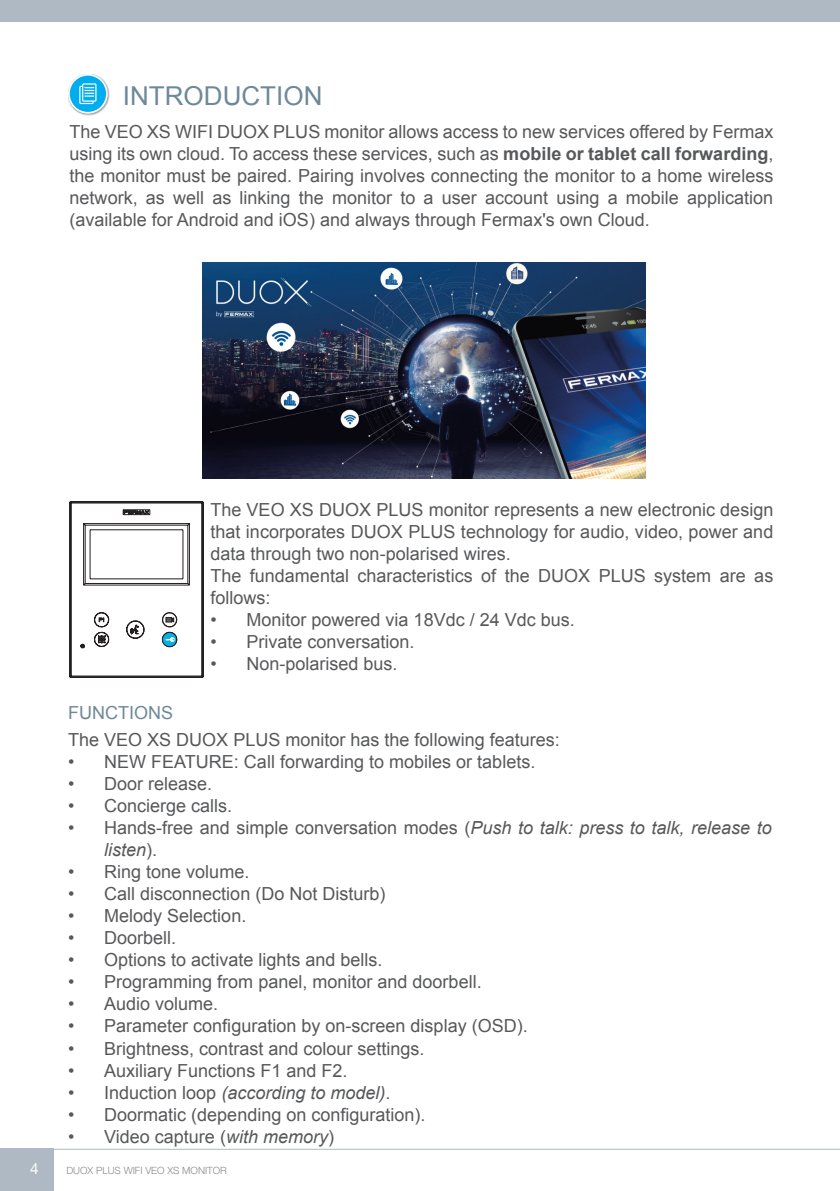
<style>
.page{position:relative;width:840px;height:1191px;background:#fff}
.page>*{position:absolute;margin:0;border:0;box-sizing:border-box;transform-origin:0 0}
.TITULO1{font:26px "Arial";color:#6d899a}
.TEXTO_1{font:18px/22px "Arial";color:#57585a}
.t1{font:italic 18px "Arial";color:#57585a}
.TITULO2{font:18px "Arial";color:#6d899a}
.t2{font:15.4px "Helvetica Neue";color:#fff}
.t3{font:300 10px "Helvetica Neue LT Std";color:#8a8a8e}
.s1{font-weight:700}
.s2{font-style:italic}
.s3{font-style:normal}
</style>
<div class="page">
<div style="left:0;top:1148px;width:53px;height:43px;background:#aeb9c4"></div>
<hr style="left:0;top:1148px;width:839px;height:1px;background:#aeb9c4">
<div style="left:0;top:0;width:839px;height:22px;background:#aeb9c4"></div>
<div style="left:68px;top:74px;width:41px;height:41px;background:#231f20;opacity:.4"></div>
<div style="left:69px;top:75px;width:38px;height:38px;background:#00aeef;border-radius:50%"></div>
<div style="left:68px;top:74px;width:40px;height:40px;border:2px solid #fff;border-radius:50%"></div>
<svg style="left:79px;top:83px;width:17px;height:21px"></svg>
<svg style="left:70px;top:501px;width:133px;height:176px"></svg>
<img style="left:202px;top:262px;width:443px;height:216px">
<p class="TITULO1" style="left:123px;top:79px;width:201px">INTRODUCTION</p>
<p class="TEXTO_1" style="left:70px;top:121px;width:705px;text-align:justify">The VEO XS WIFI DUOX PLUS monitor allows access to new services offered by Fermax using its own cloud. To access these services, such as <span class="s1">mobile or tablet call forwarding</span>, the monitor must be paired. Pairing involves connecting the monitor to a home wireless network, as well as linking the monitor to a user account using a mobile application (available for Android and iOS) and always through Fermax's own Cloud.</p>
<p class="TEXTO_1" style="left:210px;top:498px;width:564px;text-align:justify">The VEO XS DUOX PLUS monitor represents a new electronic design that incorporates DUOX PLUS technology for audio, video, power and data through two non-polarised wires.</p>
<p class="TEXTO_1" style="left:210px;top:564px;width:564px">The fundamental characteristics of the DUOX PLUS system are as follows:</p>
<p class="TEXTO_1" style="left:210px;top:608px;width:366px">• Monitor powered via 18Vdc / 24 Vdc bus.</p>
<p class="TEXTO_1" style="left:210px;top:630px;width:206px">• Private conversation.</p>
<p class="TEXTO_1" style="left:210px;top:652px;width:189px">• Non-polarised bus.</p>
<p class="TITULO2" style="left:68px;top:701px;width:106px">FUNCTIONS</p>
<p class="TEXTO_1" style="left:68px;top:729px;width:493px">The VEO XS DUOX PLUS monitor has the following features:</p>
<p class="TEXTO_1" style="left:68px;top:751px;width:468px">• NEW FEATURE: Call forwarding to mobiles or tablets.</p>
<p class="TEXTO_1" style="left:68px;top:773px;width:146px">• Door release.</p>
<p class="TEXTO_1" style="left:68px;top:795px;width:166px">• Concierge calls.</p>
<p class="TEXTO_1" style="left:104px;top:817px;width:668px;text-indent:-36px">• Hands-free and simple conversation modes (<span class="s2">Push to talk: press to talk, release to listen</span>).</p>
<p class="TEXTO_1" style="left:68px;top:861px;width:183px">• Ring tone volume.</p>
<p class="TEXTO_1" style="left:68px;top:883px;width:319px">• Call disconnection (Do Not Disturb)</p>
<p class="TEXTO_1" style="left:68px;top:905px;width:180px">• Melody Selection.</p>
<p class="TEXTO_1" style="left:68px;top:927px;width:110px">• Doorbell.</p>
<p class="TEXTO_1" style="left:68px;top:949px;width:316px">• Options to activate lights and bells.</p>
<p class="TEXTO_1" style="left:68px;top:971px;width:415px">• Programming from panel, monitor and doorbell.</p>
<p class="TEXTO_1" style="left:68px;top:993px;width:152px">• Audio volume.</p>
<p class="TEXTO_1" style="left:68px;top:1015px;width:461px">• Parameter configuration by on-screen display (OSD).</p>
<p class="TEXTO_1" style="left:68px;top:1037px;width:358px">• Brightness, contrast and colour settings.</p>
<p class="TEXTO_1" style="left:68px;top:1059px;width:281px">• Auxiliary Functions F1 and F2.</p>
<p class="t1" style="left:68px;top:1080px;width:324px"><span class="s3">• Induction loop</span> (according to model)<span class="s3">.</span></p>
<p class="TEXTO_1" style="left:68px;top:1103px;width:359px">• Doormatic (depending on configuration).</p>
<p class="TEXTO_1" style="left:68px;top:1125px;width:267px">• Video capture (<span class="s2">with memory</span>)</p>
<p class="t2" style="left:30px;top:1159px;width:10px">4</p>
<p class="t3" style="left:66px;top:1164px;width:162px">DUOX PLUS WIFI VEO XS MONITOR</p>
</div>
